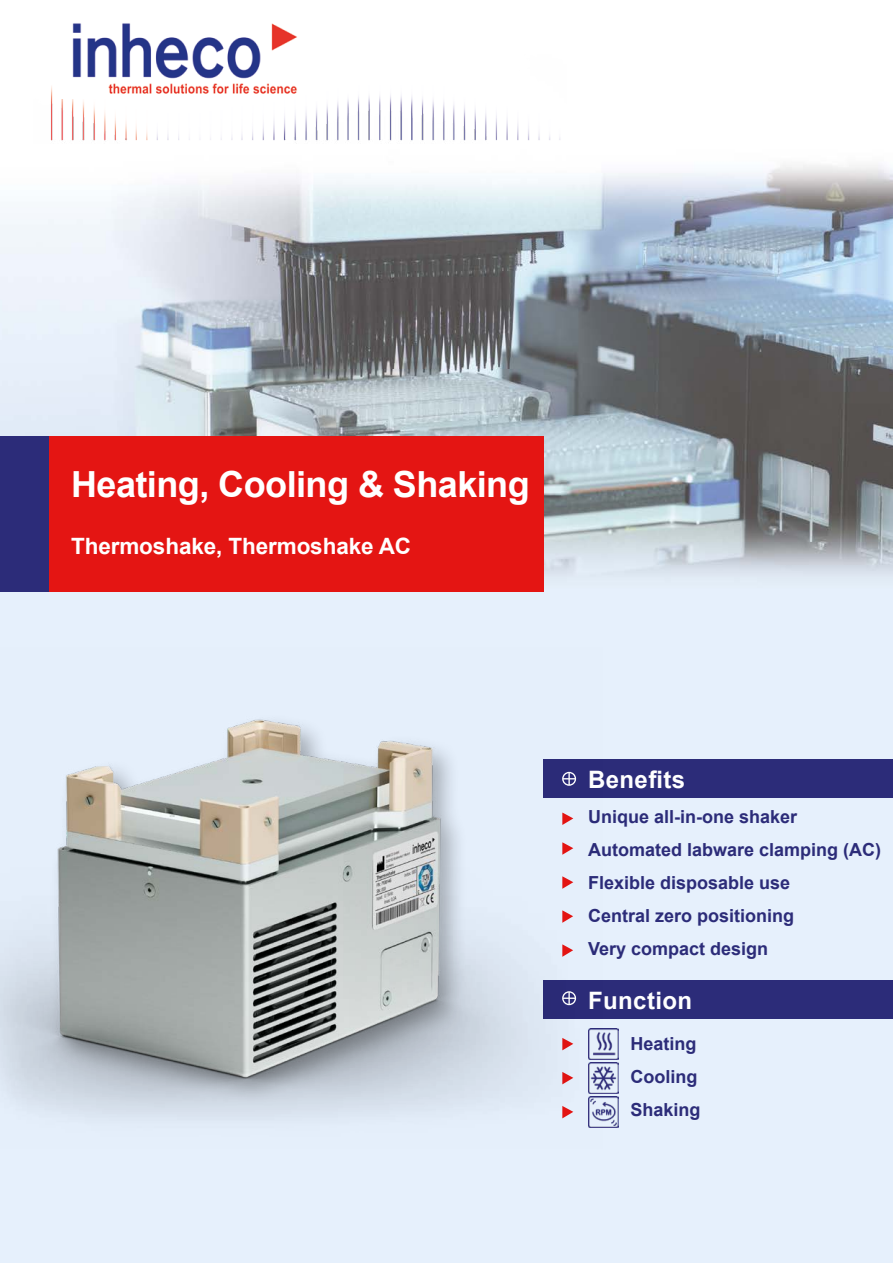
<style>
.page{position:relative;width:893px;height:1263px;background:#fff}
.page>*{position:absolute;margin:0;border:0;box-sizing:border-box;transform-origin:0 0}
.t1{font:700 36px "Arial";letter-spacing:-.015em;color:#fff}
.t2{font:700 24px "Arial";letter-spacing:.015em;color:#fff}
.t3{font:700 22.5px "Arial";letter-spacing:-.005em;color:#fff}
.t4{font:700 18px/33px "Arial";color:#2c2c79}
</style>
<div class="page">
<img style="left:0;top:164px;width:893px;height:1099px">
<div style="left:0;top:436px;width:49px;height:156px;background:#2c2c79"></div>
<div style="left:49px;top:436px;width:495px;height:156px;background:#e41513"></div>
<div style="left:544px;top:759px;width:349px;height:39px;background:#2c2c79"></div>
<div style="left:544px;top:981px;width:349px;height:38px;background:#2c2c79"></div>
<img style="left:50px;top:86px;width:510px;height:55px">
<img style="left:61px;top:23px;width:242px;height:76px">
<img style="left:602px;top:1029px;width:17px;height:30px">
<img style="left:602px;top:1063px;width:17px;height:30px">
<img style="left:0;top:647px;width:602px;height:501px">
<img style="left:588px;top:1097px;width:31px;height:30px">
<h1 class="t1" style="left:71px;top:461px;width:460px">Heating, Cooling &amp; Shaking</h1>
<p class="t3" style="left:71px;top:532px;width:342px">Thermoshake, Thermoshake AC</p>
<h2 class="t2" style="left:588px;top:764px;width:98px">Benefits</h2>
<p class="t4" style="left:588px;top:801px;width:295px">Unique all-in-one shaker<br>Automated labware clamping (AC)<br>Flexible disposable use<br>Central zero positioning<br>Very compact design</p>
<h2 class="t2" style="left:588px;top:985px;width:105px">Function</h2>
<p class="t4" style="left:630px;top:1028px;width:72px">Heating<br>Cooling<br>Shaking</p>
</div>
